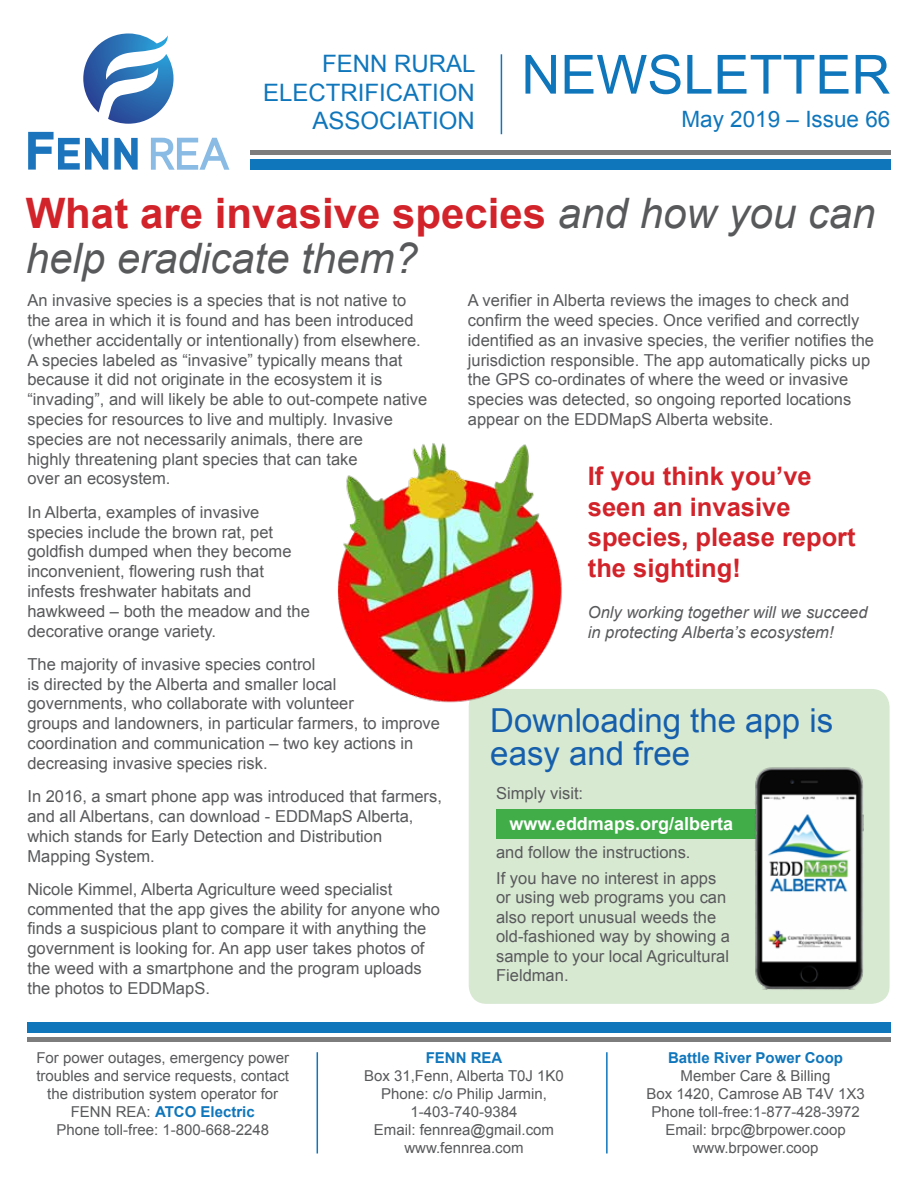
<style>
.page{position:relative;width:918px;height:1188px;background:#fff}
.page>*{position:absolute;margin:0;border:0;box-sizing:border-box;transform-origin:0 0}
.t1{font:54px "Arial";color:#0f76bc}
.t2{font:italic 42px/45px "Arial";color:#58595b}
.t3{font:33px/33px "Arial";color:#155fac}
.t4{font:700 25.5px/30.6px "Arial";color:#d2232a}
.t5{font:24px/28.8px "Arial";color:#0f76bc;text-align:right}
.t6{font:22.5px "Arial";color:#0f76bc}
.t7{font:700 18px "Arial";color:#fff}
.t8{font:16.5px/19.8px "Arial";color:#58595b}
.t9{font:italic 16.5px/19.8px "Arial";color:#58595b}
.t10{font:15px/18px "Arial";color:#58595b;text-align:center}
.t11{font:700 15px "Arial";color:#0f76bc}
.s1{font-weight:700;font-style:normal;color:#d2232a}
.s2{font-weight:700;color:#0f76bc}
</style>
<div class="page">
<div style="left:469px;top:689px;width:421px;height:315px;background:#d8e9d2;border-radius:18px"></div>
<svg style="left:83px;top:33px;width:91px;height:91px"></svg>
<svg style="left:151px;top:138px;width:78px;height:32px"></svg>
<svg style="left:28px;top:132px;width:80px;height:38px"></svg>
<svg style="left:114px;top:138px;width:24px;height:32px"></svg>
<hr style="left:501px;top:54px;width:1px;height:80px;background:#0f76bc">
<div style="left:251px;top:159px;width:640px;height:11px;background:#0f76bc"></div>
<div style="left:27px;top:1023px;width:864px;height:10px;background:#0f76bc"></div>
<div style="left:251px;top:150px;width:640px;height:5px;background:#7d7d7d"></div>
<div style="left:27px;top:1037px;width:864px;height:5px;background:#7d7d7d"></div>
<hr style="left:317px;top:1052px;width:1px;height:102px;background:#0f76bc">
<hr style="left:606px;top:1052px;width:2px;height:102px;background:#0f76bc">
<div style="left:496px;top:809px;width:274px;height:30px;background:#41ad49"></div>
<img style="left:754px;top:767px;width:110px;height:223px">
<img style="left:337px;top:443px;width:225px;height:276px">
<h3 class="t5" style="left:263px;top:49px;width:214px">FENN RURAL<br>ELECTRIFICATION<br>ASSOCIATION</h3>
<h1 class="t1" style="left:521px;top:39px;width:371px">NEWSLETTER</h1>
<h3 class="t6" style="left:682px;top:105px;width:210px">May 2019 – Issue 66</h3>
<h2 class="t2" style="left:26px;top:191px;width:851px"><span class="s1">What are invasive species</span> and how you can help eradicate them?</h2>
<p class="t8" style="left:27px;top:291px;width:401px">An invasive species is a species that is not native to the area in which it is found and has been introduced (whether accidentally or intentionally) from elsewhere.<br>A species labeled as “invasive” typically means that because it did not originate in the ecosystem it is “invading”, and will likely be able to out-compete native species for resources to live and multiply. Invasive species are not necessarily animals, there are<br>highly threatening plant species that can take<br>over an ecosystem.</p>
<p class="t8" style="left:27px;top:502px;width:284px">In Alberta, examples of invasive species include the brown rat, pet goldfish dumped when they become inconvenient, flowering rush that infests freshwater habitats and hawkweed – both the meadow and the decorative orange variety.</p>
<p class="t8" style="left:27px;top:654px;width:414px">The majority of invasive species control<br>is directed by the Alberta and smaller local governments, who collaborate with volunteer<br>groups and landowners, in particular farmers, to improve coordination and communication – two key actions in decreasing invasive species risk.</p>
<p class="t8" style="left:27px;top:787px;width:416px">In 2016, a smart phone app was introduced that farmers, and all Albertans, can download - EDDMapS Alberta, which stands for Early Detection and Distribution Mapping System.</p>
<p class="t8" style="left:27px;top:879px;width:414px">Nicole Kimmel, Alberta Agriculture weed specialist commented that the app gives the ability for anyone who finds a suspicious plant to compare it with anything the government is looking for. An app user takes photos of the weed with a smartphone and the program uploads the photos to EDDMapS.</p>
<p class="t8" style="left:468px;top:291px;width:408px">A verifier in Alberta reviews the images to check and confirm the weed species. Once verified and correctly identified as an invasive species, the verifier notifies the jurisdiction responsible. The app automatically picks up the GPS co-ordinates of where the weed or invasive species was detected, so ongoing reported locations appear on the EDDMapS Alberta website.</p>
<h3 class="t4" style="left:588px;top:462px;width:269px">If you think you’ve seen an invasive species, please report the sighting!</h3>
<p class="t9" style="left:588px;top:603px;width:281px">Only working together will we succeed in protecting Alberta’s ecosystem!</p>
<h3 class="t3" style="left:490px;top:704px;width:345px">Downloading the app is easy and free</h3>
<p class="t8" style="left:496px;top:784px;width:89px">Simply visit:</p>
<p class="t7" style="left:510px;top:812px;width:225px">www.eddmaps.org/alberta</p>
<p class="t8" style="left:496px;top:839px;width:222px;line-height:26.2px">and follow the instructions.<br>If you have no interest in apps</p>
<p class="t8" style="left:496px;top:888px;width:235px">or using web programs you can also report unusual weeds the old-fashioned way by showing a sample to your local Agricultural<br>Fieldman.</p>
<p class="t10" style="left:36px;top:1049px;width:254px">For power outages, emergency power troubles and service requests, contact the distribution system operator for FENN REA: <span class="s2">ATCO Electric<br></span>Phone toll-free: 1-800-668-2248</p>
<p class="t11" style="left:668px;top:1048px;width:177px">Battle River Power Coop</p>
<p class="t11" style="left:426px;top:1048px;width:78px">FENN REA</p>
<p class="t10" style="left:364px;top:1067px;width:201px">Box 31,Fenn, Alberta T0J 1K0<br>Phone: c/o Philip Jarmin,<br>1-403-740-9384<br>Email: fennrea@gmail.com www.fennrea.com</p>
<p class="t10" style="left:647px;top:1067px;width:220px">Member Care &amp; Billing<br>Box 1420, Camrose AB T4V 1X3<br>Phone toll-free:1-877-428-3972<br>Email: brpc@brpower.coop www.brpower.coop</p>
</div>
